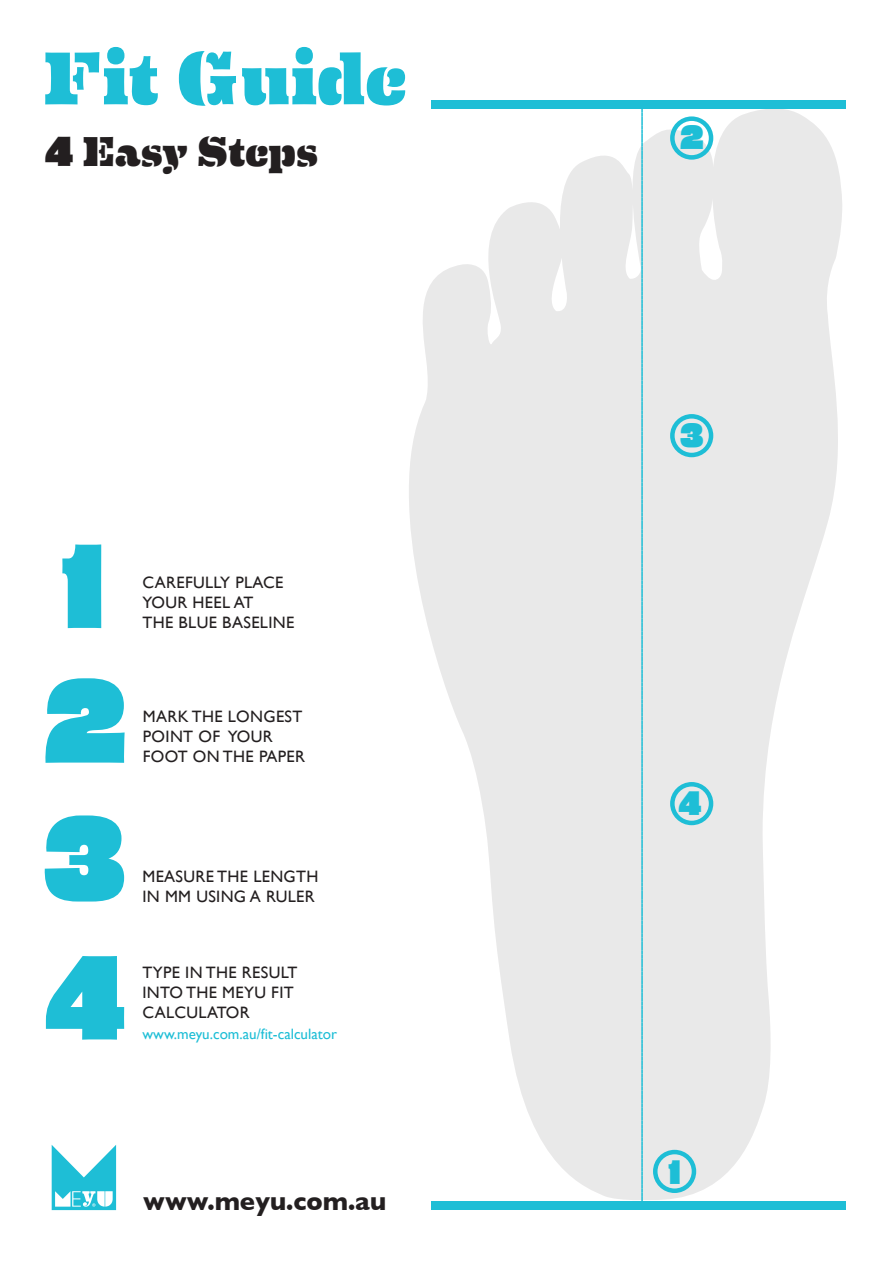
<style>
.page{position:relative;width:893px;height:1263px;background:#fff}
.page>*{position:absolute;margin:0;border:0;box-sizing:border-box;transform-origin:0 0}
.t1{font:120px/137.1px "Eames Numerals Poster M";color:#1ebed6}
.t2{font:75px "Eames Century Modern Stencil";letter-spacing:-.015em;color:#1ebed6}
.t3{font:42px "Eames Century Modern Stencil";letter-spacing:-.02em;color:#231f20}
.t4{font:34.05px "Eames Numerals Poster M";color:#1ebed6}
.t5{font:700 25.5px "Gill Sans";color:#231f20}
.t6{font:16.5px/19.8px "Gill Sans";letter-spacing:.02em;color:#231f20}
.t7{font:15px "Gill Sans";color:#1ebed6}
.s1{font-family:"Eames Numerals Poster M"}
</style>
<div class="page">
<svg style="left:409px;top:109px;width:433px;height:1091px;fill:#e9e9e9"></svg>
<svg style="left:641px;top:108px;width:2px;height:1093px;background:#54c9da"></svg>
<div style="left:431px;top:1201px;width:414px;height:8px;background:#1ebed6"></div>
<div style="left:431px;top:100px;width:414px;height:8px;background:#1ebed6"></div>
<svg style="left:52px;top:1145px;width:64px;height:65px"></svg>
<svg style="left:653px;top:1150px;width:43px;height:43px;background:#addce3"></svg>
<svg style="left:670px;top:116px;width:43px;height:44px"></svg>
<svg style="left:670px;top:414px;width:43px;height:43px;background:#addce3"></svg>
<svg style="left:670px;top:782px;width:43px;height:43px;background:#addce3"></svg>
<h2 class="t2" style="left:42px;top:33px;width:366px">Fit Guide</h2>
<h3 class="t3" style="left:45px;top:126px;width:275px"><span class="s1">4</span> Easy Steps</h3>
<h1 class="t1" style="left:62px;top:518px;width:43px">1</h1>
<p class="t6" style="left:142px;top:572px;width:153px">CAREFULLY PLACE<br>YOUR HEEL AT<br>THE BLUE BASELINE</p>
<h1 class="t1" style="left:43px;top:653px;width:85px">2<br>3</h1>
<p class="t6" style="left:143px;top:707px;width:164px">MARK THE LONGEST<br>POINT OF YOUR<br>FOOT ON THE PAPER</p>
<p class="t6" style="left:142px;top:866px;width:177px">MEASURE THE LENGTH<br>IN MM USING A RULER</p>
<h1 class="t1" style="left:43px;top:930px;width:84px">4</h1>
<p class="t6" style="left:142px;top:962px;width:157px">TYPE IN THE RESULT<br>INTO THE MEYU FIT</p>
<p class="t6" style="left:142px;top:1002px;width:109px">CALCULATOR</p>
<p class="t7" style="left:142px;top:1025px;width:196px">www.meyu.com.au/fit-calculator</p>
<h3 class="t5" style="left:143px;top:1186px;width:245px">www.meyu.com.au</h3>
<h3 class="t4" style="left:680px;top:117px;width:25px">2</h3>
<h3 class="t4" style="left:680px;top:416px;width:25px">3</h3>
<h3 class="t4" style="left:678px;top:783px;width:25px">4</h3>
<h3 class="t4" style="left:669px;top:1152px;width:13px">1</h3>
</div>
